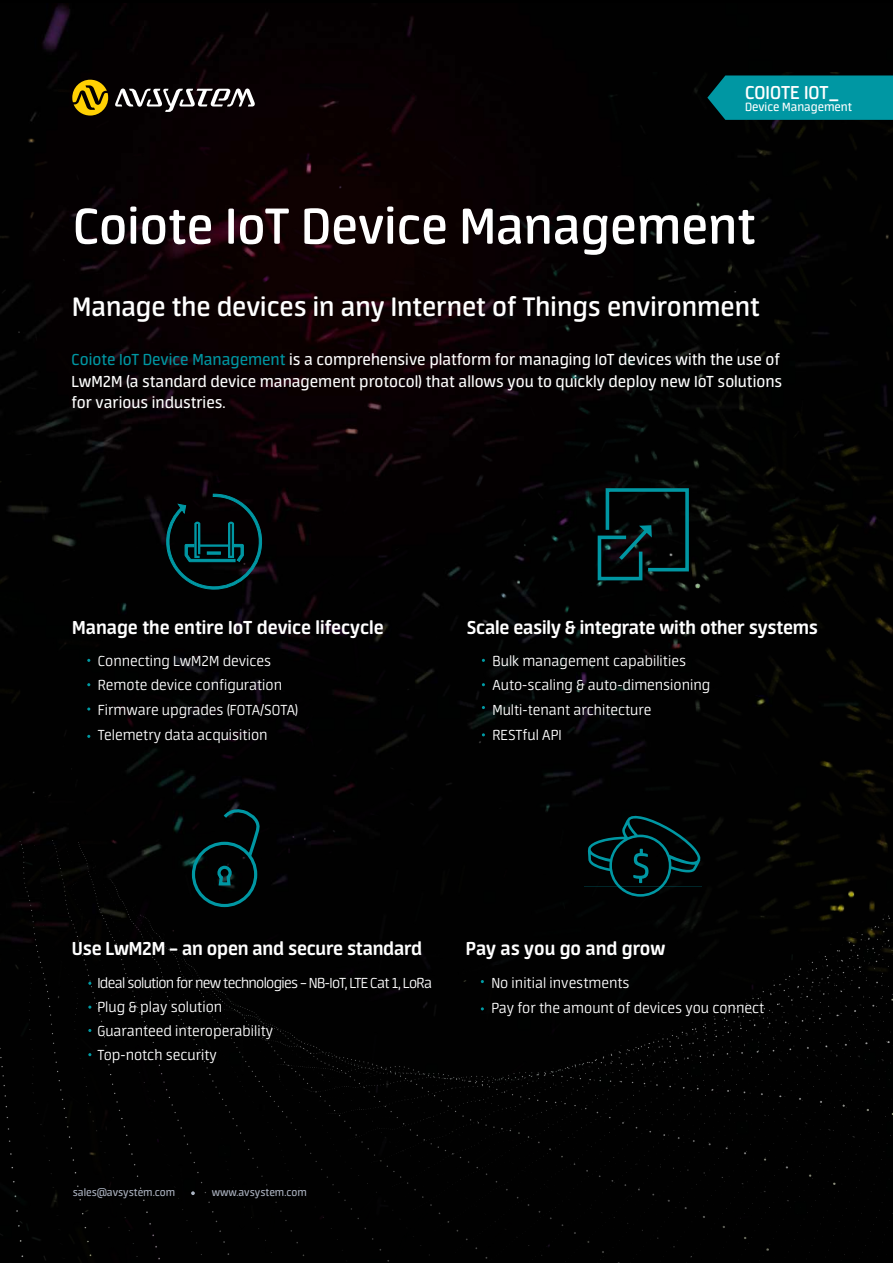
<style>
.page{position:relative;width:893px;height:1263px;background:#fff}
.page>*{position:absolute;margin:0;border:0;box-sizing:border-box;transform-origin:0 0}
.t1{font:600 57px "Neuron";color:#fff}
.t2{font:600 30px "Neuron";color:#fff}
.t3{font:700 21px "Neuron";letter-spacing:-.01em;color:#fff}
.t4{font:600 21px "Neuron";color:#fff}
.t5{font:18px/21.6px "Neuron";color:#fff}
.t6{font:300 16.5px/24px "Neuron";color:#fff}
.t7{font:13.5px "Neuron";color:#fff}
.t8{font:12px "Neuron";color:#acb3c1}
.s1{color:#0097a3}
</style>
<div class="page">
<div style="left:0;top:4px;width:893px;height:68px;background:#030101"></div>
<div style="left:0;top:1013px;width:893px;height:250px;background:#010101"></div>
<img style="left:0;top:72px;width:893px;height:941px">
<svg style="left:115px;top:89px;width:140px;height:23px"></svg>
<svg style="left:72px;top:80px;width:36px;height:36px"></svg>
<svg style="left:707px;top:75px;width:186px;height:45px;background:#008d98"></svg>
<svg style="left:191px;top:1191px;width:4px;height:4px"></svg>
<svg style="left:164px;top:493px;width:98px;height:97px;background:#021b1e"></svg>
<svg style="left:596px;top:486px;width:95px;height:96px;background:#031d1f"></svg>
<svg style="left:585px;top:815px;width:117px;height:88px;background:#001617"></svg>
<svg style="left:190px;top:807px;width:72px;height:102px;background:#011618"></svg>
<svg style="left:88px;top:1005px;width:3px;height:4px"></svg>
<p class="t4" style="left:745px;top:81px;width:95px">COIOTE IOT_</p>
<p class="t7" style="left:745px;top:100px;width:109px">Device Management</p>
<h1 class="t1" style="left:73px;top:194px;width:684px">Coiote IoT Device Management</h1>
<h2 class="t2" style="left:72px;top:290px;width:689px">Manage the devices in any Internet of Things environment</h2>
<p class="t5" style="left:72px;top:349px;width:712px"><span class="s1">Coiote IoT Device Management</span> is a comprehensive platform for managing IoT devices with the use of<br>LwM2M (a standard device management protocol) that allows you to quickly deploy new IoT solutions for various industries.</p>
<p class="t3" style="left:72px;top:615px;width:313px">Manage the entire IoT device lifecycle</p>
<p class="t6" style="left:98px;top:649px;width:202px">Connecting LwM2M devices<br>Remote device configuration<br>Firmware upgrades (FOTA/SOTA)</p>
<p class="t6" style="left:98px;top:723px;width:171px">Telemetry data acquisition</p>
<p class="t3" style="left:467px;top:615px;width:353px">Scale easily &amp; integrate with other systems</p>
<p class="t6" style="left:492px;top:649px;width:219px">Bulk management capabilities<br>Auto-scaling &amp; auto-dimensioning<br>Multi-tenant architecture</p>
<p class="t6" style="left:492px;top:723px;width:71px">RESTful API</p>
<p class="t3" style="left:72px;top:937px;width:352px">Use LwM2M – an open and secure standard</p>
<p class="t6" style="left:97px;top:971px;width:336px">Ideal solution for new technologies – NB-IoT, LTE Cat 1, LoRa<br>Plug &amp; play solution<br>Guaranteed interoperability<br>Top-notch security</p>
<p class="t3" style="left:466px;top:936px;width:201px">Pay as you go and grow</p>
<p class="t6" style="left:491px;top:970px;width:274px;line-height:25.8px">No initial investments<br>Pay for the amount of devices you connect</p>
<p class="t8" style="left:73px;top:1186px;width:104px">sales@avsystem.com</p>
<p class="t8" style="left:212px;top:1186px;width:97px">www.avsystem.com</p>
</div>
